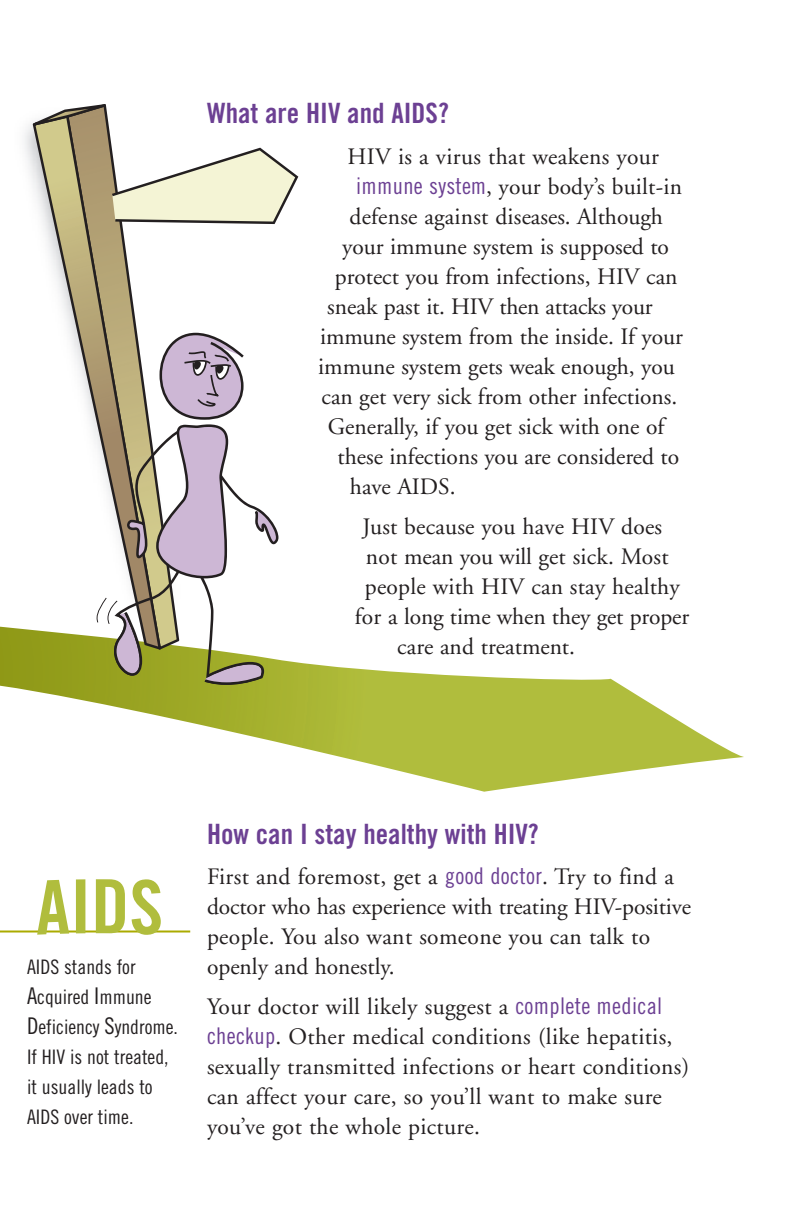
<style>
.page{position:relative;width:792px;height:1224px;background:#fff}
.page>*{position:absolute;margin:0;border:0;box-sizing:border-box;transform-origin:0 0}
.t1{font:28px "Trade Gothic Bold Cond Twenty";color:#6c4093}
.t2{font:23.6px/30px "Adobe Garamond";color:#231f20}
.t3{font:20px/30px "Trade Gothic Cond Eighteen";color:#231f20}
.s1{font-family:"Trade Gothic Cond Eighteen";font-size:23px;color:#6c4093}
.s2{font-size:23px}
</style>
<div class="page">
<hr style="left:0;top:931px;width:190px;height:2px;background:#abab00">
<svg style="left:37px;top:880px;width:32px;height:55px"></svg>
<div style="left:76px;top:879px;width:9px;height:54px;background:#b0bd3d"></div>
<svg style="left:96px;top:879px;width:29px;height:54px"></svg>
<svg style="left:132px;top:879px;width:29px;height:56px"></svg>
<svg style="left:0;top:626px;width:743px;height:166px"></svg>
<svg style="left:33px;top:115px;width:98px;height:535px"></svg>
<svg style="left:34px;top:104px;width:72px;height:22px"></svg>
<svg style="left:112px;top:148px;width:186px;height:76px"></svg>
<svg style="left:97px;top:283px;width:182px;height:407px"></svg>
<p class="t1" style="left:207px;top:103px;width:243px">What are HIV and AIDS?</p>
<p class="t2" style="left:347px;top:143px;width:313px">HIV is a virus that weakens your</p>
<p class="t2" style="left:356px;top:173px;width:327px"><span class="s1">immune system</span>, your body’s built-in</p>
<p class="t2" style="left:349px;top:203px;width:315px">defense against diseases. Although</p>
<p class="t2" style="left:342px;top:233px;width:328px">your immune system is supposed to</p>
<p class="t2" style="left:335px;top:263px;width:344px">protect you from infections, HIV can</p>
<p class="t2" style="left:327px;top:293px;width:327px">sneak past it. HIV then attacks your</p>
<p class="t2" style="left:320px;top:323px;width:364px">immune system from the inside. If your</p>
<p class="t2" style="left:318px;top:353px;width:358px">immune system gets weak enough, you</p>
<p class="t2" style="left:322px;top:383px;width:357px">can get very sick from other infections.</p>
<p class="t2" style="left:328px;top:413px;width:338px">Generally, if you get sick with one of</p>
<p class="t2" style="left:338px;top:443px;width:343px">these infections you are considered to</p>
<p class="t2" style="left:350px;top:473px;width:107px">have AIDS.</p>
<p class="t2" style="left:363px;top:513px;width:301px">Just because you have HIV does</p>
<p class="t2" style="left:366px;top:543px;width:304px">not mean you will get sick. Most</p>
<p class="t2" style="left:365px;top:573px;width:316px">people with HIV can stay healthy</p>
<p class="t2" style="left:355px;top:603px;width:336px">for a long time when they get proper</p>
<p class="t2" style="left:397px;top:633px;width:179px">care and treatment.</p>
<p class="t3" style="left:27px;top:953px;width:153px">AIDS stands for<br><span class="s2">A</span>cquired <span class="s2">I</span>mmune<br><span class="s2">D</span>eficiency <span class="s2">S</span>yndrome.<br>If HIV is not treated, it usually leads to<br>AIDS over time.</p>
<p class="t1" style="left:207px;top:824px;width:333px">How can I stay healthy with HIV?</p>
<p class="t2" style="left:207px;top:864px;width:486px">First and foremost, get a <span class="s1">good doctor</span>. Try to find a doctor who has experience with treating HIV-positive people. You also want someone you can talk to openly and honestly.</p>
<p class="t2" style="left:207px;top:994px;width:484px">Your doctor will likely suggest a <span class="s1">complete medical checkup</span>. Other medical conditions (like hepatitis, sexually transmitted infections or heart conditions) can affect your care, so you’ll want to make sure you’ve got the whole picture.</p>
</div>
